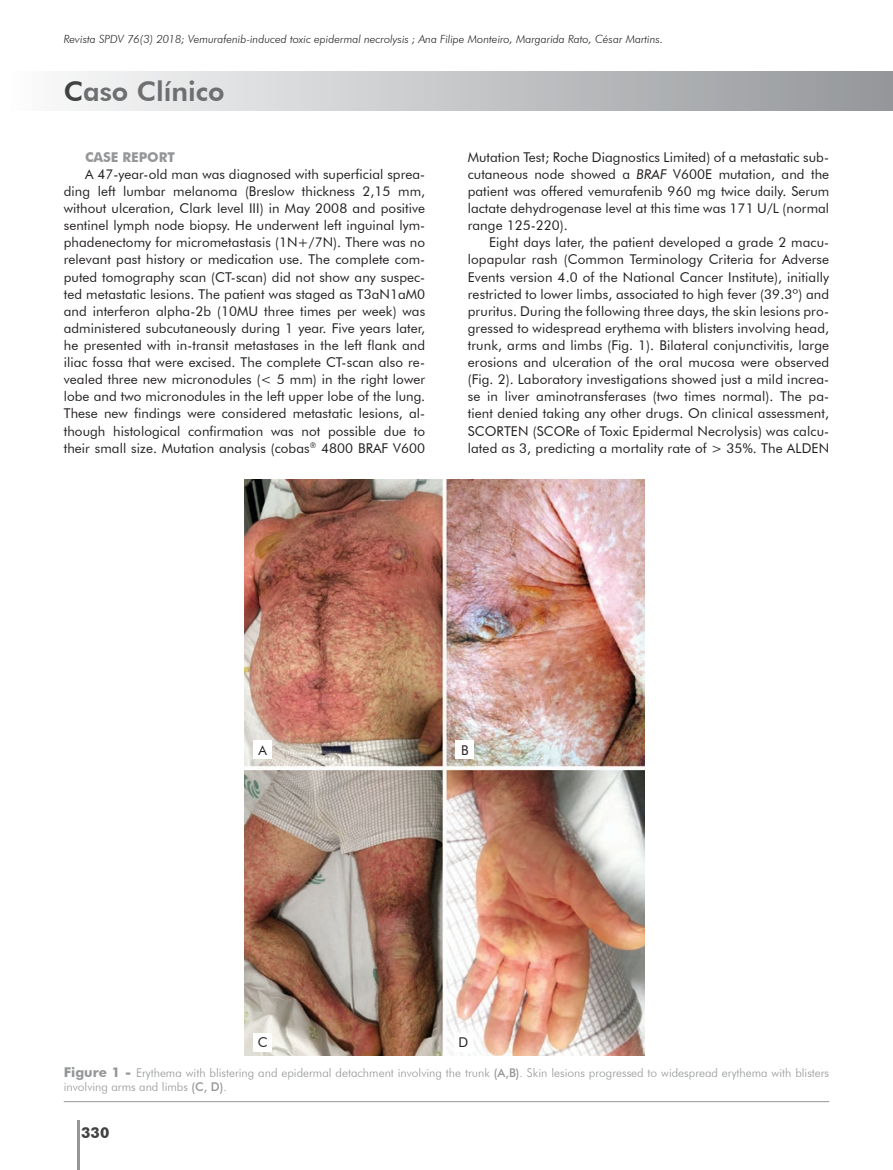
<style>
.page{position:relative;width:893px;height:1170px;background:#fff}
.page>*{position:absolute;margin:0;border:0;box-sizing:border-box;transform-origin:0 0}
.t1{font:800 27px "Futura BT";color:#6d6f71}
.t2{font:700 15px "Futura BT";color:#414142}
.t3{font:13.5px/17.1px "Futura BT";letter-spacing:.005em;color:#231f20;text-align:justify}
.t4{font:700 13.5px "Futura BT";letter-spacing:-.005em;color:#949698}
.t5{font:300 12px/14.4px "Futura BT";color:#949698}
.t6{font:italic 300 11.25px "Futura BT";color:#231f20}
.s1{color:#414142}
.s2{font-style:italic}
.s3{font-weight:700;font-size:13.5px}
.s4{font-weight:500}
</style>
<div class="page">
<hr style="left:77px;top:1120px;width:3px;height:49px;background:#949698">
<div style="left:0;top:72px;width:893px;height:38px;background:linear-gradient(to right,#fdfdfd,#939598)"></div>
<hr style="left:64px;top:1101px;width:765px;height:1px;background:#949698">
<img style="left:244px;top:479px;width:400px;height:576px">
<div style="left:253px;top:740px;width:19px;height:18px;background:#fff"></div>
<div style="left:456px;top:740px;width:18px;height:18px;background:#fff"></div>
<div style="left:253px;top:1032px;width:19px;height:19px;background:#fff"></div>
<div style="left:454px;top:1032px;width:19px;height:19px;background:#fff"></div>
<p class="t6" style="left:64px;top:32px;width:601px">Revista SPDV 76(3) 2018; Vemurafenib-induced toxic epidermal necrolysis ; Ana Filipe Monteiro, Margarida Rato, César Martins.</p>
<h1 class="t1" style="left:64px;top:75px;width:162px"><span class="s1">C</span>aso Clínico</h1>
<p class="t4" style="left:85px;top:149px;width:91px">CASE REPORT</p>
<p class="t3" style="left:64px;top:165px;width:363px;text-indent:21px">A 47-year-old man was diagnosed with superficial sprea&shy;ding left lumbar melanoma (Breslow thickness 2,15 mm, without ulceration, Clark level III) in May 2008 and positive sentinel lymph node biopsy. He underwent left inguinal lym&shy;phadenectomy for micrometastasis (1N+/7N). There was no relevant past history or medication use. The complete com&shy;puted tomography scan (CT-scan) did not show any suspec&shy;ted metastatic lesions. The patient was staged as T3aN1aM0 and interferon alpha-2b (10MU three times per week) was administered subcutaneously during 1 year. Five years later, he presented with in-transit metastases in the left flank and iliac fossa that were excised. The complete CT-scan also re&shy;vealed three new micronodules (&lt; 5 mm) in the right lower lobe and two micronodules in the left upper lobe of the lung.<br>These new findings were considered metastatic lesions, al&shy;though histological confirmation was not possible due to their small size. Mutation analysis (cobas<sup>®</sup> 4800 BRAF V600</p>
<p class="t3" style="left:468px;top:148px;width:363px">Mutation Test; Roche Diagnostics Limited) of a metastatic sub&shy;cutaneous node showed a <span class="s2">BRAF</span> V600E mutation, and the patient was offered vemurafenib 960 mg twice daily. Serum lactate dehydrogenase level at this time was 171 U/L (normal range 125-220).</p>
<p class="t3" style="left:468px;top:234px;width:363px;text-indent:21px">Eight days later, the patient developed a grade 2 macu&shy;lopapular rash (Common Terminology Criteria for Adverse Events version 4.0 of the National Cancer Institute), initially restricted to lower limbs, associated to high fever (39.3º) and pruritus. During the following three days, the skin lesions pro&shy;gressed to widespread erythema with blisters involving head, trunk, arms and limbs (Fig. 1). Bilateral conjunctivitis, large erosions and ulceration of the oral mucosa were observed (Fig. 2). Laboratory investigations showed just a mild increa&shy;se in liver aminotransferases (two times normal). The pa&shy;tient denied taking any other drugs. On clinical assessment, SCORTEN (SCORe of Toxic Epidermal Necrolysis) was calcu&shy;lated as 3, predicting a mortality rate of &gt; 35%. The ALDEN</p>
<p class="t3" style="left:259px;top:741px;width:10px">A</p>
<p class="t3" style="left:461px;top:741px;width:9px">B</p>
<p class="t3" style="left:258px;top:1033px;width:11px">C</p>
<p class="t3" style="left:458px;top:1033px;width:11px">D</p>
<p class="t5" style="left:64px;top:1064px;width:767px"><span class="s3">Figure 1 -</span> Erythema with blistering and epidermal detachment involving the trunk <span class="s4">(A,B)</span>. Skin lesions progressed to widespread erythema with blisters involving arms and limbs <span class="s4">(C, D)</span>.</p>
<p class="t2" style="left:81px;top:1123px;width:30px">330</p>
</div>
